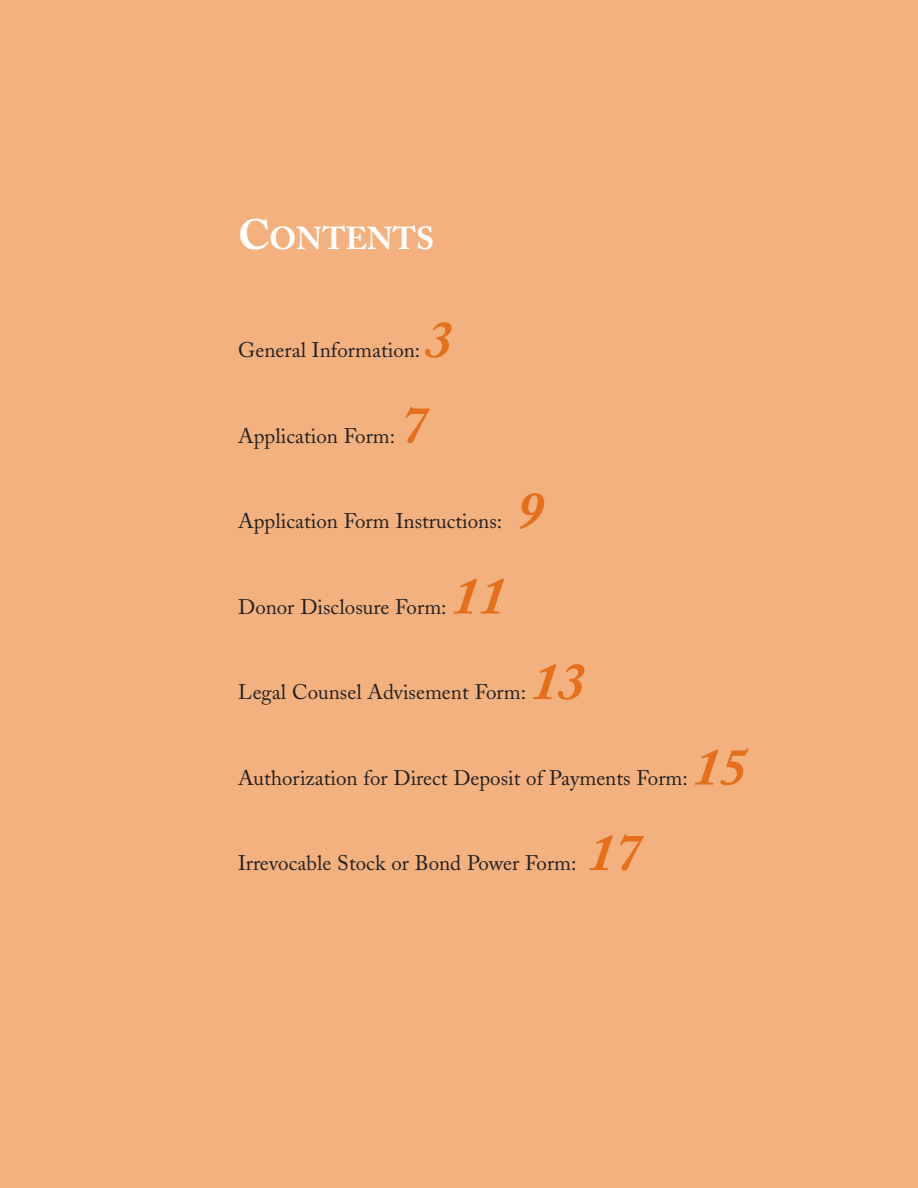
<style>
.page{position:relative;width:918px;height:1188px;background:#f2b17f}
.page>*{position:absolute;margin:0;border:0;box-sizing:border-box;transform-origin:0 0}
.t1{font:italic 700 54px "Adobe Caslon";color:#e4701e}
.t2{font:700 31.5px "Adobe Caslon";color:#fff}
.t3{font:21px "Adobe Caslon";color:#231f20}
.s1{font-size:42px}
</style>
<div class="page">
<h2 class="t2" style="left:238px;top:219px;width:197px"><span class="s1">C</span>ONTENTS</h2>
<h1 class="t1" style="left:425px;top:308px;width:28px">3</h1>
<p class="t3" style="left:238px;top:338px;width:183px">General Information:</p>
<p class="t3" style="left:238px;top:423px;width:158px">Application Form:</p>
<h1 class="t1" style="left:400px;top:394px;width:28px">7</h1>
<p class="t3" style="left:238px;top:509px;width:265px">Application Form Instructions:</p>
<h1 class="t1" style="left:517px;top:479px;width:28px">9</h1>
<p class="t3" style="left:238px;top:594px;width:210px">Donor Disclosure Form:</p>
<h1 class="t1" style="left:452px;top:565px;width:55px">11</h1>
<p class="t3" style="left:238px;top:680px;width:289px">Legal Counsel Advisement Form:</p>
<h1 class="t1" style="left:531px;top:650px;width:55px">13</h1>
<p class="t3" style="left:238px;top:765px;width:451px">Authorization for Direct Deposit of Payments Form:</p>
<h1 class="t1" style="left:693px;top:736px;width:55px">15</h1>
<p class="t3" style="left:238px;top:851px;width:340px">Irrevocable Stock or Bond Power Form:</p>
<h1 class="t1" style="left:588px;top:821px;width:55px">17</h1>
</div>
